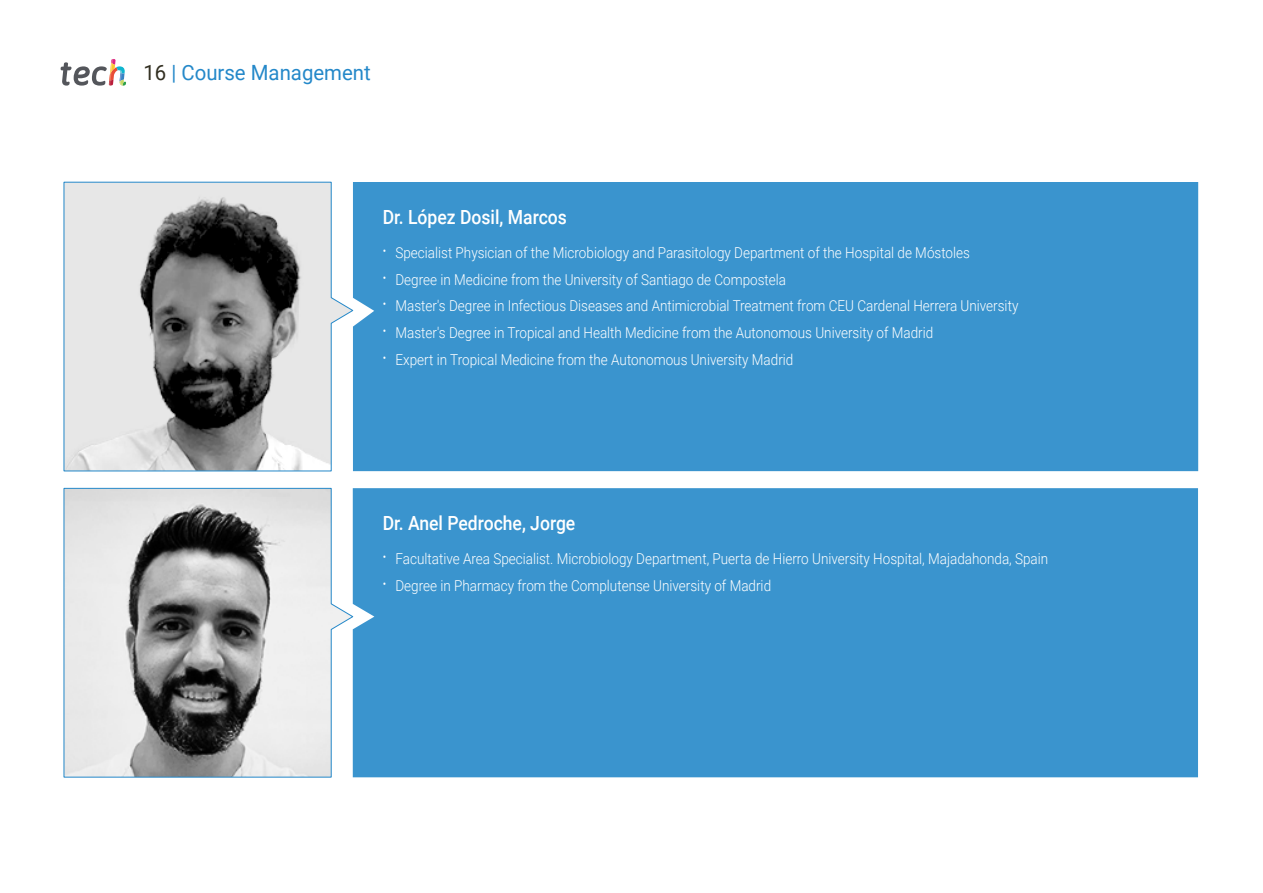
<style>
.page{position:relative;width:1263px;height:893px;background:#fff}
.page>*{position:absolute;margin:0;border:0;box-sizing:border-box;transform-origin:0 0}
.t1{font:21px "Roboto";color:#2488c9}
.t2{font:500 19.5px "Roboto";color:#fff;scale:.9 1}
.t3{font:300 15px "Roboto";color:#fff;scale:.9 1}
.s1{color:#312e20}
</style>
<div class="page">
<svg style="left:61px;top:59px;width:65px;height:27px"></svg>
<div style="left:353px;top:182px;width:845px;height:289px;background:#3a94ce"></div>
<div style="left:353px;top:488px;width:845px;height:289px;background:#3a94ce"></div>
<svg style="left:64px;top:182px;width:289px;height:289px;background:#b0b1b1"></svg>
<svg style="left:64px;top:488px;width:289px;height:289px"></svg>
<h1 class="t1" style="left:144px;top:57px;width:229px"><span class="s1">16</span> | Course Management</h1>
<h2 class="t2" style="left:383px;top:203px;width:206px">Dr. López Dosil, Marcos</h2>
<p class="t3" style="left:383px;top:242px;width:654px"><sup>•</sup> Specialist Physician of the Microbiology and Parasitology Department of the Hospital de Móstoles</p>
<p class="t3" style="left:383px;top:269px;width:450px"><sup>•</sup> Degree in Medicine from the University of Santiago de Compostela</p>
<p class="t3" style="left:383px;top:296px;width:708px"><sup>•</sup> Master's Degree in Infectious Diseases and Antimicrobial Treatment from CEU Cardenal Herrera University</p>
<p class="t3" style="left:383px;top:322px;width:613px"><sup>•</sup> Master's Degree in Tropical and Health Medicine from the Autonomous University of Madrid</p>
<p class="t3" style="left:383px;top:349px;width:458px"><sup>•</sup> Expert in Tropical Medicine from the Autonomous University Madrid</p>
<h2 class="t2" style="left:383px;top:510px;width:216px">Dr. Anel Pedroche, Jorge</h2>
<p class="t3" style="left:383px;top:549px;width:741px"><sup>•</sup> Facultative Area Specialist. Microbiology Department, Puerta de Hierro University Hospital, Majadahonda, Spain</p>
<p class="t3" style="left:383px;top:575px;width:433px"><sup>•</sup> Degree in Pharmacy from the Complutense University of Madrid</p>
</div>
